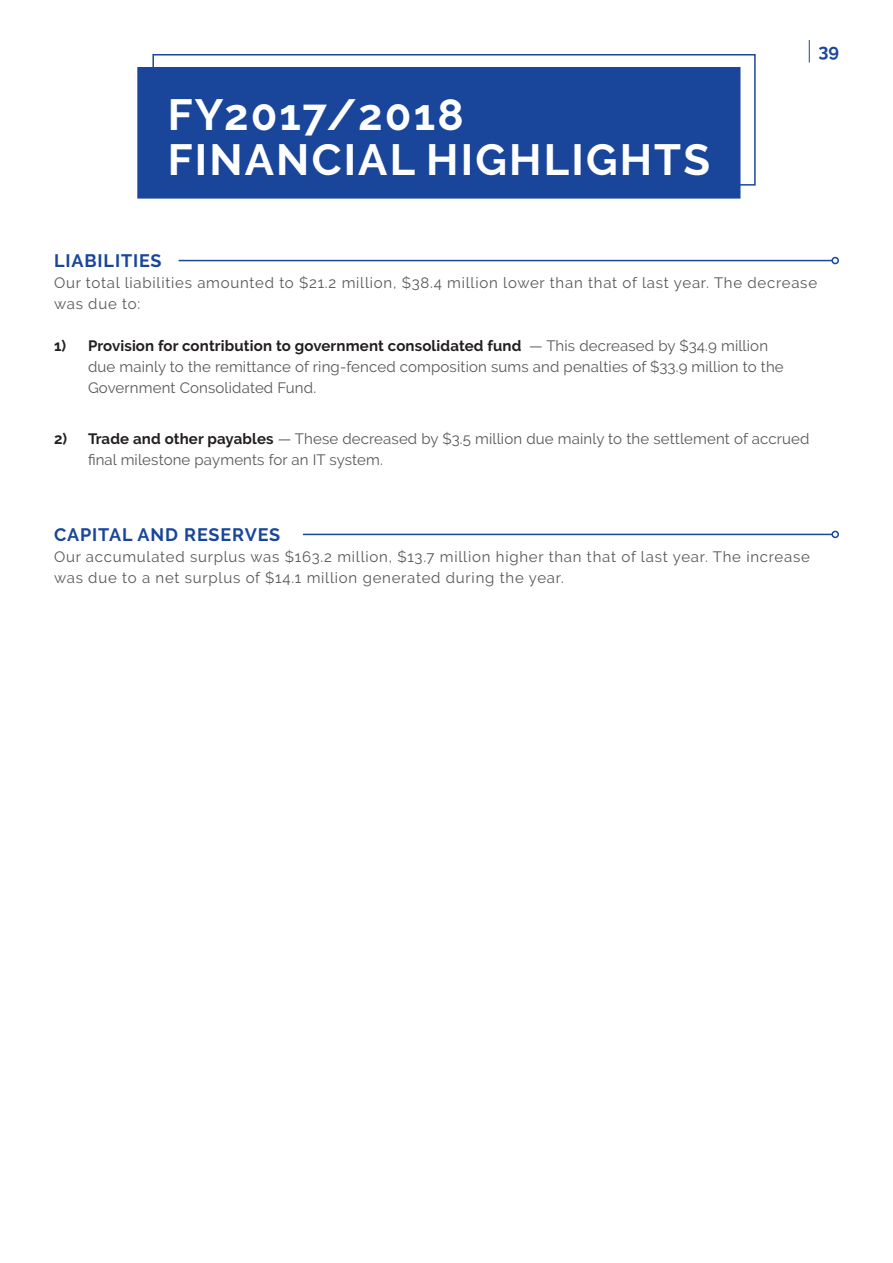
<style>
.page{position:relative;width:893px;height:1263px;background:#fff}
.page>*{position:absolute;margin:0;border:0;box-sizing:border-box;transform-origin:0 0}
.t1{font:700 43.5px/44.8px "Raleway";letter-spacing:.05em;color:#fff}
.t2{font:700 18px "Raleway";letter-spacing:.05em;color:#19469b}
.t3{font:700 18px "Raleway";color:#1a469b}
.t4{font:15px/21px "Raleway";letter-spacing:.01em;color:#57585a}
.t5{font:15px/21px "Raleway";letter-spacing:.035em;color:#57585a}
.s1{font-weight:700;color:#231f20}
</style>
<div class="page">
<svg style="left:809px;top:40px;width:1px;height:23px"></svg>
<div style="left:152px;top:54px;width:604px;height:132px;border:2px solid #19469b"></div>
<div style="left:137px;top:67px;width:603px;height:132px;background:#19469b;border:2px solid #19469b"></div>
<hr style="left:179px;top:260px;width:653px;height:1px;background:#1a469b">
<div style="left:831px;top:257px;width:8px;height:7px;border:2px solid #1a469b;border-radius:50%"></div>
<hr style="left:303px;top:534px;width:529px;height:1px;background:#1a469b">
<div style="left:831px;top:531px;width:8px;height:7px;border:2px solid #1a469b;border-radius:50%"></div>
<h1 class="t1" style="left:168px;top:93px;width:544px">FY2017/2018<br>FINANCIAL HIGHLIGHTS</h1>
<p class="t3" style="left:818px;top:40px;width:22px">39</p>
<p class="t2" style="left:54px;top:251px;width:109px">LIABILITIES</p>
<p class="t5" style="left:54px;top:272px;width:765px">Our total liabilities amounted to $21.2 million, $38.4 million lower than that of last year. The decrease was due to:</p>
<p class="t4" style="left:88px;top:335px;width:697px;text-indent:-34px"><span class="s1">1) Provision for contribution to government consolidated fund</span> — This decreased by $34.9 million due mainly to the remittance of ring-fenced composition sums and penalties of $33.9 million to the<br>Government Consolidated Fund.</p>
<p class="t4" style="left:88px;top:428px;width:723px;text-indent:-34px"><span class="s1">2) Trade and other payables</span> — These decreased by $3.5 million due mainly to the settlement of accrued final milestone payments for an IT system.</p>
<p class="t2" style="left:54px;top:524px;width:228px">CAPITAL AND RESERVES</p>
<p class="t5" style="left:54px;top:546px;width:757px">Our accumulated surplus was $163.2 million, $13.7 million higher than that of last year. The increase was due to a net surplus of $14.1 million generated during the year.</p>
</div>
